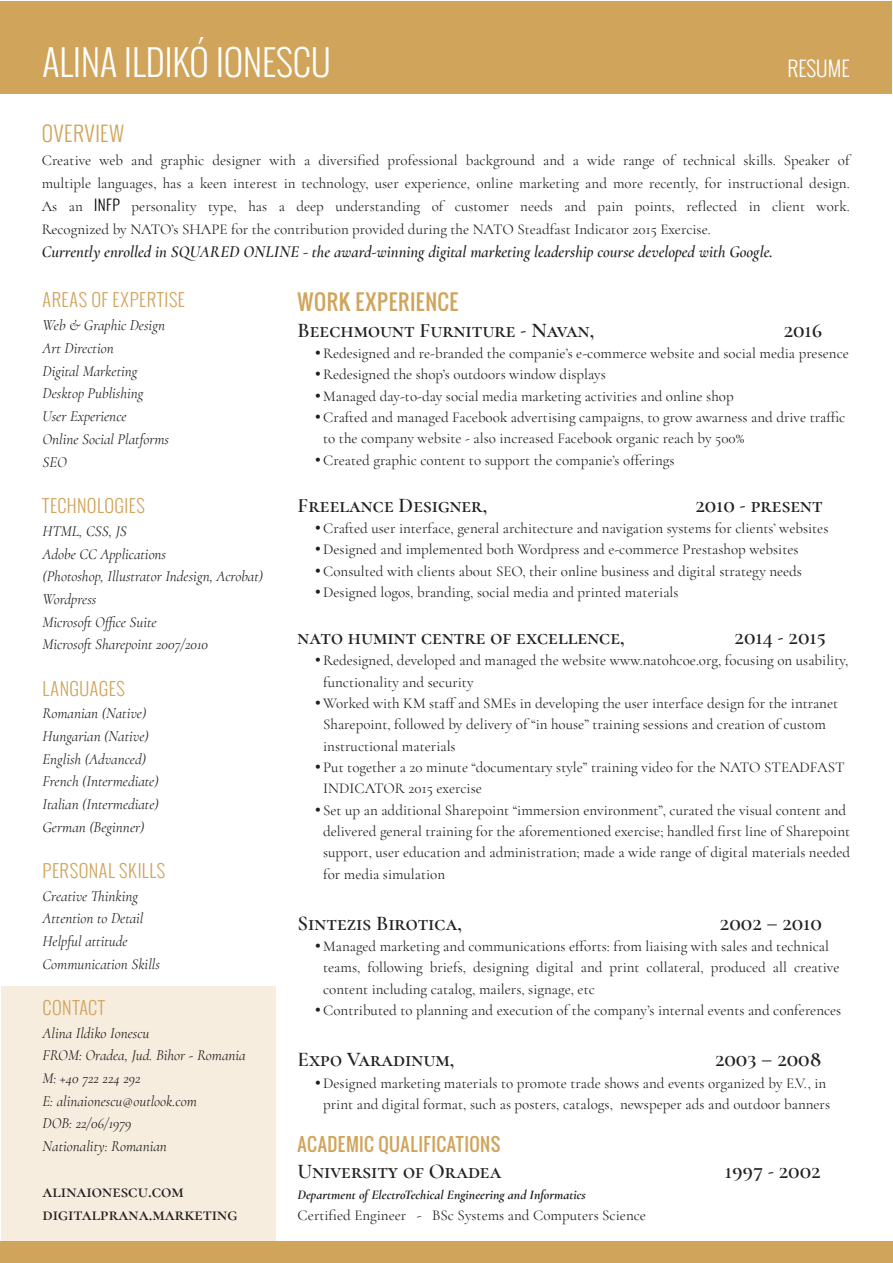
<style>
.page{position:relative;width:893px;height:1263px;background:#fff}
.page>*{position:absolute;margin:0;border:0;box-sizing:border-box;transform-origin:0 0}
.t1{font:300 36px "Oswald";color:#fff}
.t2{font:600 21px "Cormorant Garamond";color:#231f20}
.t3{font:21px "Oswald";letter-spacing:.03em;color:#d0a45b}
.t4{font:300 21px "Oswald";letter-spacing:.04em;color:#d0a45b}
.t5{font:300 21px "Oswald";color:#fff}
.t6{font:300 18px "Oswald";letter-spacing:.035em;color:#d0a45b}
.t7{font:600 18px "Cormorant Garamond";color:#231f20}
.t8{font:18px "Oswald";letter-spacing:.02em;color:#d0a45b}
.t9{font:italic 600 16.5px "Cormorant Garamond";color:#231f20}
.t10{font:15px/21.3px "Cormorant Garamond";color:#231f20}
.t11{font:italic 15px "Cormorant Garamond";color:#231f20}
.t12{font:italic 700 13.5px "Cormorant Garamond";color:#231f20}
.s1{font-family:"Oswald";font-weight:300;color:#000}
.s2{font-size:21px}
</style>
<div class="page">
<div style="left:1px;top:986px;width:274px;height:276px;background:#f6edde"></div>
<div style="left:1px;top:1px;width:891px;height:93px;background:#d0a45b"></div>
<div style="left:0;top:1242px;width:893px;height:21px;background:#d0a45b"></div>
<p class="t1" style="left:43px;top:35px;width:290px">ALINA ILDIKÓ IONESCU</p>
<p class="t5" style="left:787px;top:52px;width:64px">RESUME</p>
<p class="t4" style="left:42px;top:118px;width:84px">OVERVIEW</p>
<p class="t10" style="left:42px;top:149px;width:809px;line-height:23.1px;text-align:justify">Creative web and graphic designer with a diversified professional background and a wide range of technical skills. Speaker of multiple languages, has a keen interest in technology, user experience, online marketing and more recently, for instructional design.<br>As an <span class="s1">INFP</span> personality type, has a deep understanding of customer needs and pain points, reflected in client work.<br>Recognized by NATO’s SHAPE for the contribution provided during the NATO Steadfast Indicator 2015 Exercise.</p>
<p class="t9" style="left:42px;top:242px;width:733px">Currently enrolled in SQUARED ONLINE - the award-winning digital marketing leadership course developed with Google.</p>
<p class="t6" style="left:43px;top:287px;width:144px">AREAS OF EXPERTISE</p>
<p class="t11" style="left:43px;top:317px;width:124px">Web &amp; Graphic Design</p>
<p class="t11" style="left:43px;top:339px;width:73px">Art Direction</p>
<p class="t11" style="left:43px;top:362px;width:96px">Digital Marketing</p>
<p class="t11" style="left:43px;top:385px;width:102px">Desktop Publishing</p>
<p class="t11" style="left:43px;top:407px;width:86px">User Experience</p>
<p class="t11" style="left:43px;top:430px;width:128px">Online Social Platforms</p>
<p class="t11" style="left:43px;top:453px;width:26px">SEO</p>
<p class="t6" style="left:43px;top:492px;width:104px">TECHNOLOGIES</p>
<p class="t11" style="left:43px;top:522px;width:86px">HTML, CSS, JS</p>
<p class="t11" style="left:43px;top:545px;width:125px">Adobe CC Applications</p>
<p class="t11" style="left:43px;top:568px;width:222px">(Photoshop, Illustrator Indesign, Acrobat)</p>
<p class="t11" style="left:43px;top:590px;width:55px">Wordpress</p>
<p class="t11" style="left:43px;top:613px;width:116px">Microsoft Office Suite</p>
<p class="t11" style="left:43px;top:636px;width:167px">Microsoft Sharepoint 2007/2010</p>
<p class="t6" style="left:43px;top:675px;width:84px">LANGUAGES</p>
<p class="t11" style="left:43px;top:705px;width:105px">Romanian (Native)</p>
<p class="t11" style="left:43px;top:727px;width:108px">Hungarian (Native)</p>
<p class="t11" style="left:43px;top:750px;width:105px">English (Advanced)</p>
<p class="t11" style="left:43px;top:773px;width:118px">French (Intermediate)</p>
<p class="t11" style="left:43px;top:795px;width:118px">Italian (Intermediate)</p>
<p class="t11" style="left:43px;top:818px;width:103px">German (Beginner)</p>
<p class="t6" style="left:43px;top:857px;width:124px">PERSONAL SKILLS</p>
<p class="t11" style="left:43px;top:887px;width:97px">Creative Thinking</p>
<p class="t11" style="left:43px;top:910px;width:102px">Attention to Detail</p>
<p class="t11" style="left:43px;top:932px;width:87px">Helpful attitude</p>
<p class="t11" style="left:43px;top:955px;width:119px">Communication Skills</p>
<p class="t6" style="left:43px;top:994px;width:64px">CONTACT</p>
<p class="t11" style="left:43px;top:1024px;width:109px">Alina Ildiko Ionescu</p>
<p class="t11" style="left:43px;top:1047px;width:205px">FROM: Oradea, Jud. Bihor - Romania</p>
<p class="t11" style="left:43px;top:1069px;width:100px">M: +40 722 224 292</p>
<p class="t11" style="left:43px;top:1092px;width:156px">E: alinaionescu@outlook.com</p>
<p class="t11" style="left:43px;top:1115px;width:90px">DOB: 22/06/1979</p>
<p class="t11" style="left:43px;top:1137px;width:126px">Nationality: Romanian</p>
<p class="t7" style="left:43px;top:1180px;width:143px">alinaionescu.com</p>
<p class="t7" style="left:43px;top:1204px;width:196px">digitalprana.marketing</p>
<p class="t3" style="left:298px;top:286px;width:162px">WORK EXPERIENCE</p>
<p class="t2" style="left:298px;top:317px;width:298px">Beechmount Furniture - Navan,</p>
<p class="t2" style="left:784px;top:317px;width:40px">2016</p>
<p class="t10" style="left:315px;top:342px;width:536px"><span class="s2">•</span>Redesigned and re-branded the companie’s e-commerce website and social media presence</p>
<p class="t10" style="left:315px;top:364px;width:293px"><span class="s2">•</span>Redesigned the shop’s outdoors window displays</p>
<p class="t10" style="left:315px;top:385px;width:420px"><span class="s2">•</span> Managed day-to-day social media marketing activities and online shop</p>
<p class="t10" style="left:323px;top:406px;width:524px;text-indent:-9px"><span class="s2">•</span>Crafted and managed Facebook advertising campaigns, to grow awarness and drive traffic to the company website - also increased Facebook organic reach by 500%</p>
<p class="t10" style="left:315px;top:449px;width:361px"><span class="s2">•</span>Created graphic content to support the companie’s offerings</p>
<p class="t2" style="left:298px;top:492px;width:191px">Freelance Designer,</p>
<p class="t2" style="left:695px;top:492px;width:129px">2010 - present</p>
<p class="t10" style="left:315px;top:517px;width:515px"><span class="s2">•</span>Crafted user interface, general architecture and navigation systems for clients’ websites</p>
<p class="t10" style="left:315px;top:539px;width:485px"><span class="s2">•</span>Designed and implemented both Wordpress and e-commerce Prestashop websites</p>
<p class="t10" style="left:315px;top:560px;width:489px"><span class="s2">•</span>Consulted with clients about SEO, their online business and digital strategy needs</p>
<p class="t10" style="left:315px;top:581px;width:365px"><span class="s2">•</span>Designed logos, branding, social media and printed materials</p>
<p class="t2" style="left:298px;top:624px;width:329px">nato humint centre of excellence,</p>
<p class="t2" style="left:735px;top:624px;width:93px">2014 - 2015</p>
<p class="t10" style="left:323px;top:650px;width:527px;text-indent:-9px"><span class="s2">•</span>Redesigned, developed and managed the website www.natohcoe.org, focusing on usability, functionality and security</p>
<p class="t10" style="left:323px;top:692px;width:517px;text-indent:-9px"><span class="s2">•</span>Worked with KM staff and SMEs in developing the user interface design for the intranet<br>Sharepoint, followed by delivery of “in house” training sessions and creation of custom instructional materials</p>
<p class="t10" style="left:323px;top:756px;width:523px;text-indent:-9px"><span class="s2">•</span> Put together a 20 minute “documentary style” training video for the NATO STEADFAST<br>INDICATOR 2015 exercise</p>
<p class="t10" style="left:323px;top:799px;width:528px;text-indent:-9px"><span class="s2">•</span> Set up an additional Sharepoint “immersion environment”, curated the visual content and delivered general training for the aforementioned exercise; handled first line of Sharepoint support, user education and administration; made a wide range of digital materials needed for media simulation</p>
<p class="t2" style="left:298px;top:910px;width:166px">Sintezis Birotica,</p>
<p class="t2" style="left:720px;top:910px;width:104px">2002 – 2010</p>
<p class="t10" style="left:323px;top:936px;width:518px;text-indent:-9px"><span class="s2">•</span> Managed marketing and communications efforts: from liaising with sales and technical teams, following briefs, designing digital and print collateral, produced all creative content including catalog, mailers, signage, etc</p>
<p class="t10" style="left:315px;top:1000px;width:528px"><span class="s2">•</span>Contributed to planning and execution of the company’s internal events and conferences</p>
<p class="t2" style="left:298px;top:1047px;width:158px">Expo Varadinum,</p>
<p class="t2" style="left:715px;top:1047px;width:108px">2003 – 2008</p>
<p class="t10" style="left:315px;top:1072px;width:517px;text-align:center"><span class="s2">•</span>Designed marketing materials to promote trade shows and events organized by E.V., in print and digital format, such as posters, catalogs, newspeper ads and outdoor banners</p>
<p class="t8" style="left:298px;top:1131px;width:204px">ACADEMIC QUALIFICATIONS</p>
<p class="t2" style="left:298px;top:1158px;width:205px">University of Oradea</p>
<p class="t2" style="left:725px;top:1158px;width:97px">1997 - 2002</p>
<p class="t12" style="left:298px;top:1186px;width:290px">Department of ElectroTechical Engineering and Informatics</p>
<p class="t10" style="left:298px;top:1205px;width:350px">Certified Engineer - BSc Systems and Computers Science</p>
</div>
